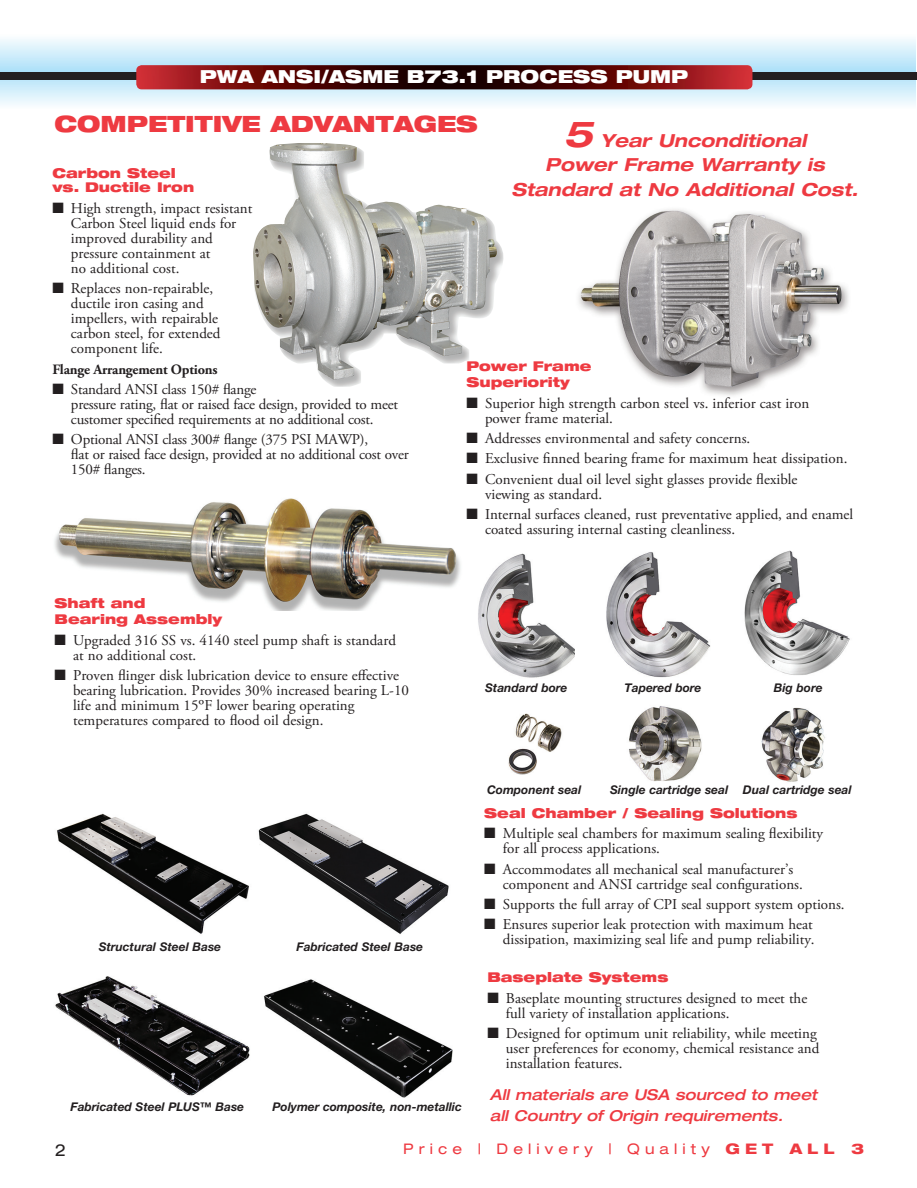
<style>
.page{position:relative;width:917px;height:1188px;background:#fff}
.page>*{position:absolute;margin:0;border:0;box-sizing:border-box;transform-origin:0 0}
.t1{font:900 expanded 22.5px "Helvetica Neue LT Pro";color:#ee3a41}
.t2{font:italic 700 expanded 18px/24.6px "Helvetica Neue LT Pro";color:#ee3a41;text-align:center}
.t3{font:900 expanded 18px "Helvetica Neue LT Pro";color:#fff}
.t4{font:expanded 16.5px "Helvetica Neue LT Pro";color:#231f20}
.t5{font:15px/15px "Adobe Garamond Pro";color:#231f20}
.t6{font:italic 500 expanded 15px/21px "Helvetica Neue LT Pro";color:#ee3a41}
.t7{font:expanded 14.55px "Helvetica Neue LT Pro";letter-spacing:.35em;color:#ee3a41}
.t8{font:700 14.25px "Adobe Garamond Pro";letter-spacing:-.015em;color:#231f20}
.t9{font:900 expanded 13.5px/15.9px "Helvetica Neue LT Pro";color:#ee3a41}
.t10{font:italic 700 12px "Helvetica Neue LT Pro";color:#231f20}
.s1{font-size:36px}
.s2{font-weight:800}
</style>
<div class="page">
<svg style="left:0;top:39px;width:915px;height:66px;background:#d7effa"></svg>
<div style="left:0;top:72px;width:917px;height:8px;background:#231f20"></div>
<img style="left:136px;top:65px;width:616px;height:24px">
<img style="left:578px;top:209px;width:271px;height:187px">
<img style="left:54px;top:498px;width:407px;height:113px">
<img style="left:253px;top:143px;width:251px;height:244px">
<img style="left:629px;top:706px;width:73px;height:76px">
<img style="left:761px;top:707px;width:64px;height:75px">
<img style="left:508px;top:713px;width:54px;height:61px">
<img style="left:606px;top:552px;width:104px;height:126px">
<img style="left:478px;top:553px;width:96px;height:125px">
<img style="left:744px;top:550px;width:106px;height:125px">
<img style="left:258px;top:813px;width:191px;height:121px">
<img style="left:263px;top:979px;width:190px;height:119px">
<img style="left:57px;top:813px;width:192px;height:121px">
<img style="left:55px;top:976px;width:195px;height:120px">
<p class="t3" style="left:200px;top:65px;width:490px">PWA ANSI/ASME B73.1 PROCESS PUMP</p>
<h1 class="t1" style="left:54px;top:109px;width:425px">COMPETITIVE ADVANTAGES</h1>
<p class="t2" style="left:511px;top:128px;width:348px"><span class="s1">5</span> Year Unconditional<br>Power Frame Warranty is<br>Standard at No Additional Cost.</p>
<p class="t9" style="left:52px;top:165px;width:143px;line-height:14.4px">Carbon Steel vs. Ductile Iron</p>
<p class="t5" style="left:71px;top:201px;width:183px;text-indent:-19px">■ High strength, impact resistant<br>Carbon Steel liquid ends for improved durability and pressure containment at<br>no additional cost.</p>
<p class="t5" style="left:71px;top:281px;width:151px;text-indent:-19px">■ Replaces non-repairable, ductile iron casing and impellers, with repairable carbon steel, for extended component life.</p>
<p class="t8" style="left:52px;top:361px;width:167px">Flange Arrangement Options</p>
<p class="t5" style="left:71px;top:382px;width:329px;text-indent:-19px">■ Standard ANSI class 150# flange<br>pressure rating, flat or raised face design, provided to meet customer specified requirements at no additional cost.</p>
<p class="t5" style="left:71px;top:433px;width:339px;text-indent:-19px">■ Optional ANSI class 300# flange (375 PSI MAWP),<br>flat or raised face design, provided at no additional cost over<br>150# flanges.</p>
<p class="t9" style="left:466px;top:358px;width:127px">Power Frame<br>Superiority</p>
<p class="t5" style="left:485px;top:396px;width:326px;text-indent:-19px">■ Superior high strength carbon steel vs. inferior cast iron power frame material.</p>
<p class="t5" style="left:466px;top:431px;width:285px">■ Addresses environmental and safety concerns.</p>
<p class="t5" style="left:466px;top:452px;width:382px">■ Exclusive finned bearing frame for maximum heat dissipation.</p>
<p class="t5" style="left:485px;top:472px;width:314px;text-indent:-19px">■ Convenient dual oil level sight glasses provide flexible viewing as standard.</p>
<p class="t5" style="left:485px;top:507px;width:370px;text-indent:-19px">■ Internal surfaces cleaned, rust preventative applied, and enamel coated assuring internal casting cleanliness.</p>
<p class="t9" style="left:55px;top:595px;width:169px">Shaft and<br>Bearing Assembly</p>
<p class="t5" style="left:73px;top:633px;width:324px;text-indent:-19px">■ Upgraded 316 SS vs. 4140 steel pump shaft is standard at no additional cost.</p>
<p class="t5" style="left:73px;top:668px;width:337px;text-indent:-19px">■ Proven flinger disk lubrication device to ensure effective bearing lubrication. Provides 30% increased bearing L-10 life and minimum 15ºF lower bearing operating temperatures compared to flood oil design.</p>
<p class="t10" style="left:99px;top:940px;width:124px">Structural Steel Base</p>
<p class="t10" style="left:297px;top:940px;width:128px">Fabricated Steel Base</p>
<p class="t10" style="left:71px;top:1099px;width:175px">Fabricated Steel PLUS™ Base</p>
<p class="t10" style="left:273px;top:1099px;width:191px">Polymer composite, non-metallic</p>
<p class="t10" style="left:485px;top:680px;width:84px">Standard bore</p>
<p class="t10" style="left:624px;top:680px;width:79px">Tapered bore</p>
<p class="t10" style="left:774px;top:680px;width:50px">Big bore</p>
<p class="t10" style="left:487px;top:782px;width:96px">Component seal</p>
<p class="t10" style="left:610px;top:782px;width:243px">Single cartridge seal Dual cartridge seal</p>
<p class="t9" style="left:484px;top:804px;width:315px">Seal Chamber / Sealing Solutions</p>
<p class="t5" style="left:503px;top:826px;width:322px;text-indent:-19px">■ Multiple seal chambers for maximum sealing flexibility for all process applications.</p>
<p class="t5" style="left:503px;top:862px;width:301px;text-indent:-19px">■ Accommodates all mechanical seal manufacturer’s component and ANSI cartridge seal configurations.</p>
<p class="t5" style="left:484px;top:897px;width:362px">■ Supports the full array of CPI seal support system options.</p>
<p class="t5" style="left:484px;top:918px;width:332px;text-align:right">■ Ensures superior leak protection with maximum heat dissipation, maximizing seal life and pump reliability.</p>
<p class="t9" style="left:487px;top:969px;width:183px">Baseplate Systems</p>
<p class="t5" style="left:506px;top:991px;width:303px;text-indent:-19px">■ Baseplate mounting structures designed to meet the full variety of installation applications.</p>
<p class="t5" style="left:506px;top:1026px;width:315px;text-indent:-19px">■ Designed for optimum unit reliability, while meeting user preferences for economy, chemical resistance and installation features.</p>
<p class="t6" style="left:490px;top:1084px;width:329px">All materials are USA sourced to meet all Country of Origin requirements.</p>
<p class="t4" style="left:55px;top:1140px;width:13px">2</p>
<p class="t7" style="left:403px;top:1141px;width:462px">Price | Delivery | Quality <span class="s2">GET ALL 3</span></p>
</div>
